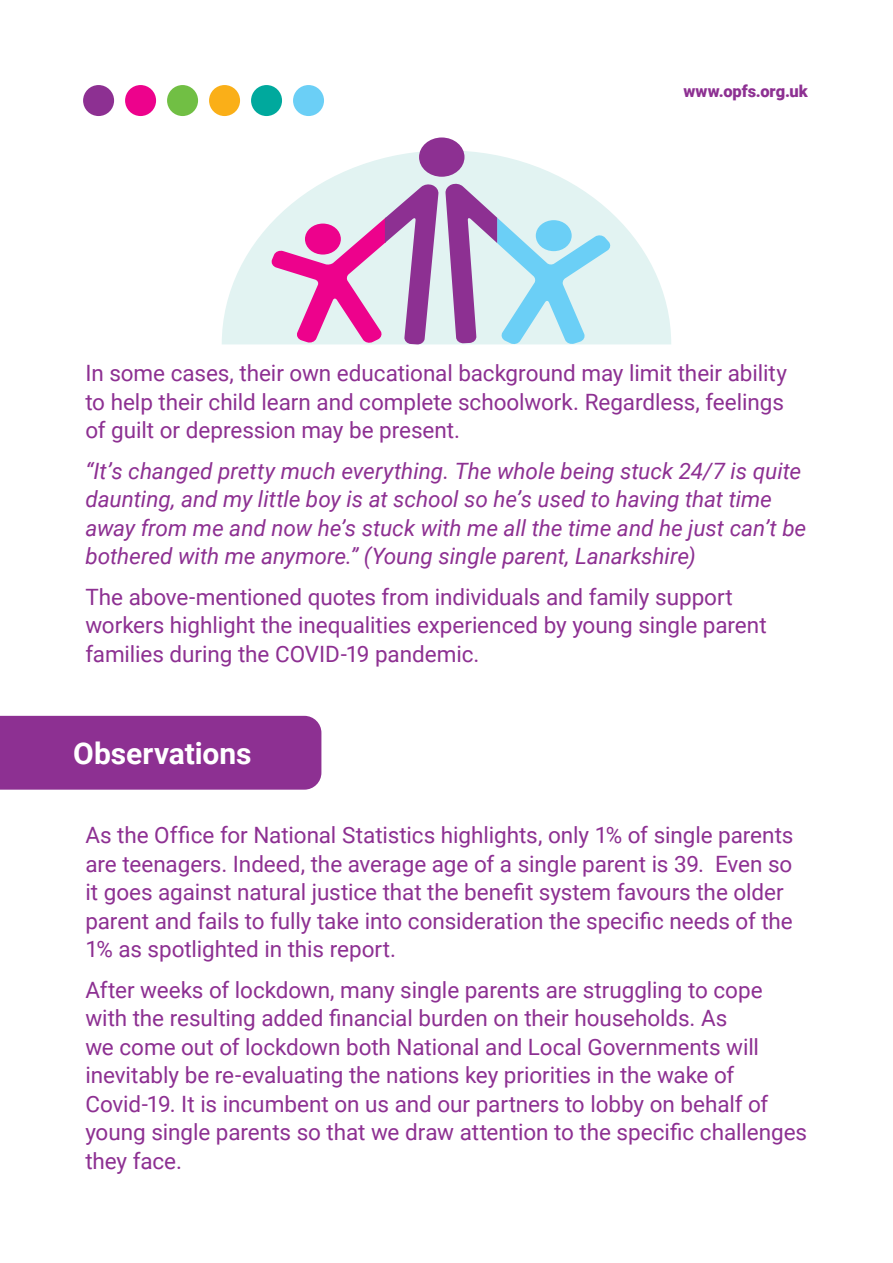
<style>
.page{position:relative;width:893px;height:1263px;background:#fff}
.page>*{position:absolute;margin:0;border:0;box-sizing:border-box;transform-origin:0 0}
.t1{font:700 30px "Roboto";letter-spacing:-.005em;color:#fff}
.t2{font:22.5px/28.5px "Roboto";letter-spacing:-.005em;color:#8d3092}
.t3{font:italic 22.5px/28.5px "Roboto";letter-spacing:-.005em;color:#8d3092}
.t4{font:900 16.5px "Roboto";letter-spacing:-.005em;color:#8d3092}
</style>
<div class="page">
<div style="left:0;top:716px;width:321px;height:74px;background:#8d3092"></div>
<div style="left:83px;top:85px;width:31px;height:31px;background:#8d3092;border-radius:50%"></div>
<div style="left:125px;top:85px;width:31px;height:31px;background:#ed028c;border-radius:50%"></div>
<div style="left:167px;top:85px;width:31px;height:31px;background:#71bf44;border-radius:50%"></div>
<div style="left:209px;top:85px;width:31px;height:31px;background:#faaf18;border-radius:50%"></div>
<div style="left:251px;top:85px;width:31px;height:31px;background:#00a99d;border-radius:50%"></div>
<div style="left:293px;top:85px;width:31px;height:31px;background:#6bcff6;border-radius:50%"></div>
<svg style="left:222px;top:150px;width:449px;height:194px"></svg>
<div style="left:419px;top:137px;width:45px;height:40px;background:#8d3092;border-radius:50%"></div>
<svg style="left:271px;top:184px;width:168px;height:161px;background:#d8a3ce"></svg>
<svg style="left:445px;top:183px;width:166px;height:162px;background:#bbcee5"></svg>
<p class="t4" style="left:683px;top:80px;width:126px">www.opfs.org.uk</p>
<p class="t2" style="left:85px;top:358px;width:703px">In some cases, their own educational background may limit their ability to help their child learn and complete schoolwork. Regardless, feelings of guilt or depression may be present.</p>
<p class="t3" style="left:85px;top:456px;width:722px">“It’s changed pretty much everything. The whole being stuck 24/7 is quite daunting, and my little boy is at school so he’s used to having that time away from me and now he’s stuck with me all the time and he just can’t be bothered with me anymore.” (Young single parent, Lanarkshire)</p>
<p class="t2" style="left:85px;top:582px;width:683px">The above-mentioned quotes from individuals and family support workers highlight the inequalities experienced by young single parent families during the COVID-19 pandemic.</p>
<p class="t1" style="left:73px;top:733px;width:180px">Observations</p>
<p class="t2" style="left:85px;top:820px;width:710px">As the Office for National Statistics highlights, only 1% of single parents are teenagers. Indeed, the average age of a single parent is 39. Even so it goes against natural justice that the benefit system favours the older parent and fails to fully take into consideration the specific needs of the 1% as spotlighted in this report.</p>
<p class="t2" style="left:85px;top:975px;width:723px">After weeks of lockdown, many single parents are struggling to cope with the resulting added financial burden on their households. As<br>we come out of lockdown both National and Local Governments will inevitably be re-evaluating the nations key priorities in the wake of Covid-19. It is incumbent on us and our partners to lobby on behalf of young single parents so that we draw attention to the specific challenges they face.</p>
</div>
